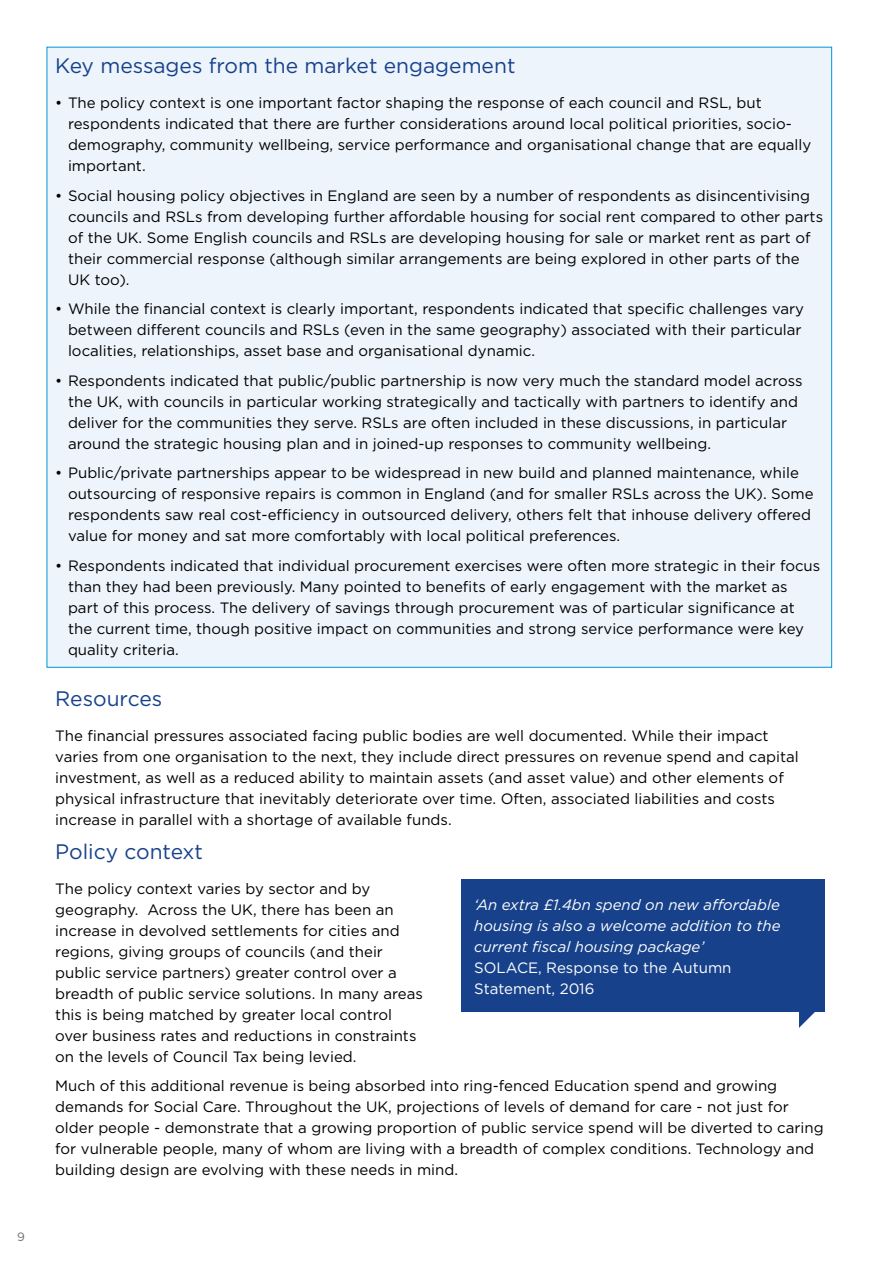
<style>
.page{position:relative;width:893px;height:1263px;background:#fff}
.page>*{position:absolute;margin:0;border:0;box-sizing:border-box;transform-origin:0 0}
.t1{font:21px "Gotham";color:#17428b}
.t2{font:15px/21px "Gotham";color:#000}
.t3{font:italic 15px/21px "Gotham";color:#fff;text-align:justify}
.t4{font:15px/21px "Gotham";color:#fff}
.t5{font:12px "Gotham";color:#706f6f}
</style>
<div class="page">
<div style="left:47px;top:47px;width:785px;height:621px;background:#eef4fc;border:1px solid #0095d4"></div>
<div style="left:461px;top:879px;width:364px;height:133px;background:#17428b"></div>
<svg style="left:799px;top:1012px;width:16px;height:16px"></svg>
<p class="t5" style="left:17px;top:1230px;width:9px">9</p>
<h1 class="t1" style="left:55px;top:54px;width:462px">Key messages from the market engagement</h1>
<p class="t2" style="left:68px;top:92px;width:745px;text-indent:-13px">• The policy context is one important factor shaping the response of each council and RSL, but respondents indicated that there are further considerations around local political priorities, socio&shy;demography, community wellbeing, service performance and organisational change that are equally important.</p>
<p class="t2" style="left:68px;top:184px;width:757px;text-indent:-13px">• Social housing policy objectives in England are seen by a number of respondents as disincentivising councils and RSLs from developing further affordable housing for social rent compared to other parts of the UK. Some English councils and RSLs are developing housing for sale or market rent as part of their commercial response (although similar arrangements are being explored in other parts of the UK too).</p>
<p class="t2" style="left:68px;top:298px;width:738px;text-indent:-13px">• While the financial context is clearly important, respondents indicated that specific challenges vary between different councils and RSLs (even in the same geography) associated with their particular localities, relationships, asset base and organisational dynamic.</p>
<p class="t2" style="left:68px;top:369px;width:736px;text-indent:-13px">• Respondents indicated that public/public partnership is now very much the standard model across the UK, with councils in particular working strategically and tactically with partners to identify and deliver for the communities they serve. RSLs are often included in these discussions, in particular around the strategic housing plan and in joined-up responses to community wellbeing.</p>
<p class="t2" style="left:68px;top:462px;width:747px;text-indent:-13px">• Public/private partnerships appear to be widespread in new build and planned maintenance, while outsourcing of responsive repairs is common in England (and for smaller RSLs across the UK). Some respondents saw real cost-efficiency in outsourced delivery, others felt that inhouse delivery offered value for money and sat more comfortably with local political preferences.</p>
<p class="t2" style="left:68px;top:554px;width:754px;text-indent:-13px">• Respondents indicated that individual procurement exercises were often more strategic in their focus than they had been previously. Many pointed to benefits of early engagement with the market as part of this process. The delivery of savings through procurement was of particular significance at the current time, though positive impact on communities and strong service performance were key quality criteria.</p>
<h1 class="t1" style="left:55px;top:686px;width:108px">Resources</h1>
<p class="t2" style="left:55px;top:725px;width:745px">The financial pressures associated facing public bodies are well documented. While their impact varies from one organisation to the next, they include direct pressures on revenue spend and capital investment, as well as a reduced ability to maintain assets (and asset value) and other elements of physical infrastructure that inevitably deteriorate over time. Often, associated liabilities and costs increase in parallel with a shortage of available funds.</p>
<h1 class="t1" style="left:55px;top:840px;width:149px">Policy context</h1>
<p class="t2" style="left:55px;top:878px;width:369px">The policy context varies by sector and by geography. Across the UK, there has been an increase in devolved settlements for cities and regions, giving groups of councils (and their public service partners) greater control over a breadth of public service solutions. In many areas this is being matched by greater local control over business rates and reductions in constraints on the levels of Council Tax being levied.</p>
<p class="t2" style="left:55px;top:1075px;width:770px">Much of this additional revenue is being absorbed into ring-fenced Education spend and growing demands for Social Care. Throughout the UK, projections of levels of demand for care - not just for older people - demonstrate that a growing proportion of public service spend will be diverted to caring for vulnerable people, many of whom are living with a breadth of complex conditions. Technology and building design are evolving with these needs in mind.</p>
<p class="t3" style="left:474px;top:894px;width:308px">‘An extra £1.4bn spend on new affordable housing is also a welcome addition to the current fiscal housing package’</p>
<p class="t4" style="left:474px;top:957px;width:259px">SOLACE, Response to the Autumn<br>Statement, 2016</p>
</div>
